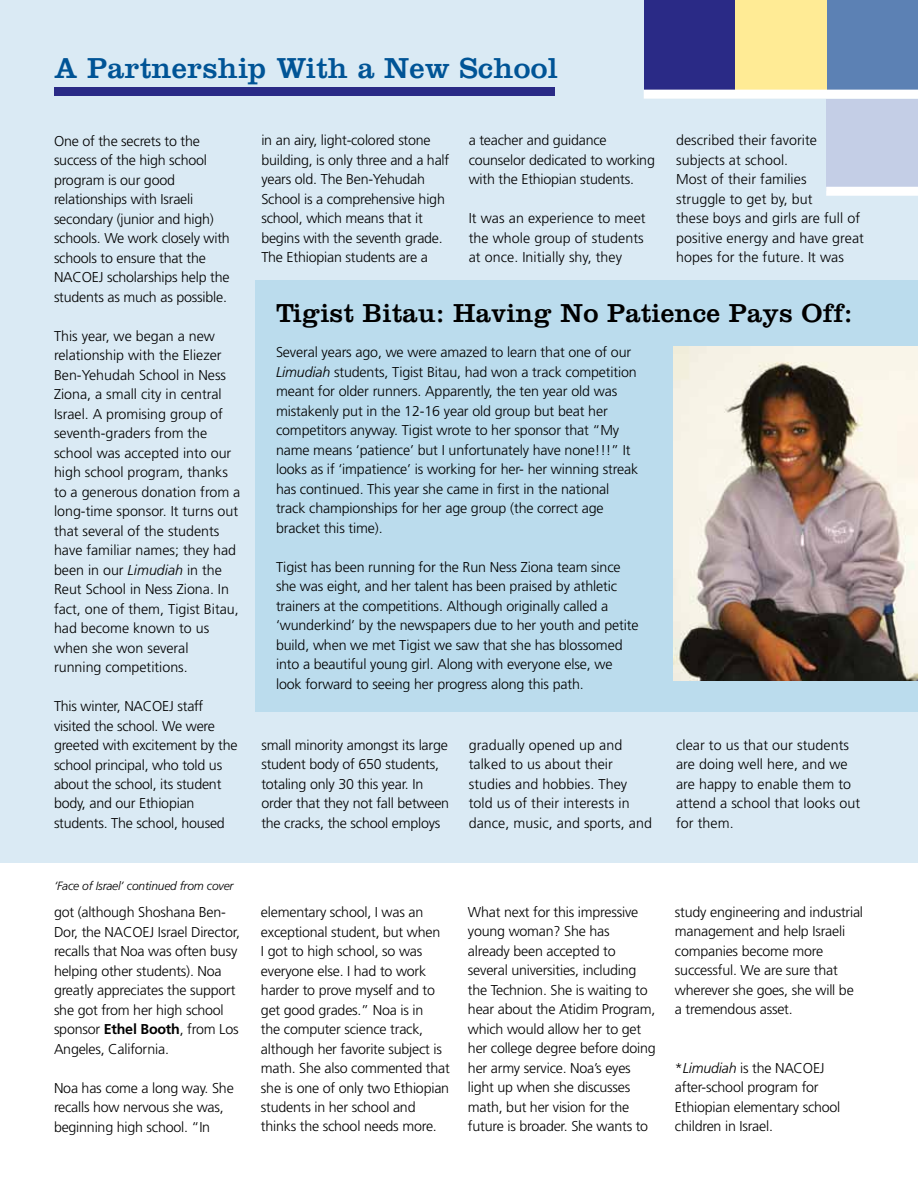
<style>
.page{position:relative;width:918px;height:1188px;background:#fff}
.page>*{position:absolute;margin:0;border:0;box-sizing:border-box;transform-origin:0 0}
.t1{font:30px "Clarendon";letter-spacing:.01em;color:#005496}
.t2{font:27px "Clarendon";letter-spacing:.01em;color:#000}
.t3{font:300 14.25px/19.5px "Frutiger";letter-spacing:-.015em;color:#000}
.t4{font:300 14.25px/19.5px "Frutiger";letter-spacing:.005em;color:#000}
.t5{font:italic 300 12px "Frutiger";letter-spacing:-.015em;color:#000}
.s1{font-style:italic}
.s2{font-weight:700}
</style>
<div class="page">
<div style="left:0;top:0;width:918px;height:863px;background:#daeaf4"></div>
<div style="left:255px;top:280px;width:663px;height:432px;background:#bbdced"></div>
<div style="left:826px;top:0;width:92px;height:92px;background:#5c81b4"></div>
<img style="left:674px;top:347px;width:244px;height:334px">
<div style="left:54px;top:87px;width:501px;height:9px;background:#2a2a86"></div>
<div style="left:644px;top:0;width:92px;height:92px;background:#2a2a86"></div>
<div style="left:735px;top:0;width:92px;height:92px;background:#ffeb95"></div>
<div style="left:826px;top:99px;width:92px;height:92px;background:#c4cee6"></div>
<div style="left:644px;top:90px;width:274px;height:9px;background:#fff"></div>
<div style="left:826px;top:187px;width:92px;height:9px;background:#fff"></div>
<h1 class="t1" style="left:54px;top:50px;width:505px">A Partnership With a New School</h1>
<p class="t3" style="left:54px;top:131px;width:177px">One of the secrets to the success of the high school program is our good relationships with Israeli secondary (junior and high) schools. We work closely with schools to ensure that the<br>NACOEJ scholarships help the students as much as possible.</p>
<p class="t3" style="left:54px;top:326px;width:188px">This year, we began a new relationship with the Eliezer<br>Ben-Yehudah School in Ness<br>Ziona, a small city in central<br>Israel. A promising group of seventh-graders from the school was accepted into our high school program, thanks to a generous donation from a long-time sponsor. It turns out that several of the students have familiar names; they had been in our <span class="s1">Limudiah</span> in the<br>Reut School in Ness Ziona. In fact, one of them, Tigist Bitau, had become known to us when she won several<br>running competitions.</p>
<p class="t3" style="left:54px;top:697px;width:185px">This winter, NACOEJ staff visited the school. We were greeted with excitement by the school principal, who told us about the school, its student body, and our Ethiopian students. The school, housed</p>
<p class="t5" style="left:54px;top:879px;width:181px">‘Face of Israel’ continued from cover</p>
<p class="t3" style="left:54px;top:903px;width:188px">got (although Shoshana Ben-<br>Dor, the NACOEJ Israel Director, recalls that Noa was often busy helping other students). Noa greatly appreciates the support she got from her high school sponsor <span class="s2">Ethel Booth</span>, from Los<br>Angeles, California.</p>
<p class="t3" style="left:54px;top:1078px;width:181px">Noa has come a long way. She recalls how nervous she was, beginning high school. “In</p>
<p class="t3" style="left:261px;top:131px;width:189px">in an airy, light-colored stone building, is only three and a half years old. The Ben-Yehudah<br>School is a comprehensive high school, which means that it begins with the seventh grade.<br>The Ethiopian students are a</p>
<p class="t3" style="left:469px;top:131px;width:188px">a teacher and guidance counselor dedicated to working with the Ethiopian students.</p>
<p class="t4" style="left:469px;top:209px;width:178px">It was an experience to meet the whole group of students at once. Initially shy, they</p>
<p class="t4" style="left:676px;top:131px;width:189px">described their favorite subjects at school.<br>Most of their families<br>struggle to get by, but<br>these boys and girls are full of positive energy and have great hopes for the future. It was</p>
<h2 class="t2" style="left:276px;top:297px;width:578px">Tigist Bitau: Having No Patience Pays Off:</h2>
<p class="t3" style="left:276px;top:343px;width:364px">Several years ago, we were amazed to learn that one of our <span class="s1">Limudiah</span> students, Tigist Bitau, had won a track competition meant for older runners. Apparently, the ten year old was mistakenly put in the 12-16 year old group but beat her competitors anyway. Tigist wrote to her sponsor that “My name means ‘patience’ but I unfortunately have none!!!” It looks as if ‘impatience’ is working for her- her winning streak has continued. This year she came in first in the national track championships for her age group (the correct age bracket this time).</p>
<p class="t3" style="left:276px;top:557px;width:364px">Tigist has been running for the Run Ness Ziona team since she was eight, and her talent has been praised by athletic trainers at the competitions. Although originally called a ‘wunderkind’ by the newspapers due to her youth and petite build, when we met Tigist we saw that she has blossomed into a beautiful young girl. Along with everyone else, we look forward to seeing her progress along this path.</p>
<p class="t3" style="left:261px;top:735px;width:189px">small minority amongst its large student body of 650 students, totaling only 30 this year. In order that they not fall between the cracks, the school employs</p>
<p class="t4" style="left:469px;top:735px;width:185px">gradually opened up and talked to us about their studies and hobbies. They told us of their interests in dance, music, and sports, and</p>
<p class="t4" style="left:676px;top:735px;width:186px">clear to us that our students are doing well here, and we are happy to enable them to attend a school that looks out for them.</p>
<p class="t3" style="left:261px;top:903px;width:190px">elementary school, I was an exceptional student, but when<br>I got to high school, so was everyone else. I had to work harder to prove myself and to get good grades.” Noa is in<br>the computer science track, although her favorite subject is math. She also commented that she is one of only two Ethiopian students in her school and thinks the school needs more.</p>
<p class="t3" style="left:468px;top:903px;width:189px">What next for this impressive young woman? She has<br>already been accepted to several universities, including the Technion. She is waiting to hear about the Atidim Program, which would allow her to get her college degree before doing her army service. Noa’s eyes light up when she discusses math, but her vision for the future is broader. She wants to</p>
<p class="t3" style="left:675px;top:902px;width:190px">study engineering and industrial management and help Israeli companies become more successful. We are sure that wherever she goes, she will be a tremendous asset.</p>
<p class="t3" style="left:675px;top:1058px;width:167px">*<span class="s1">Limudiah</span> is the NACOEJ after-school program for<br>Ethiopian elementary school children in Israel.</p>
</div>
